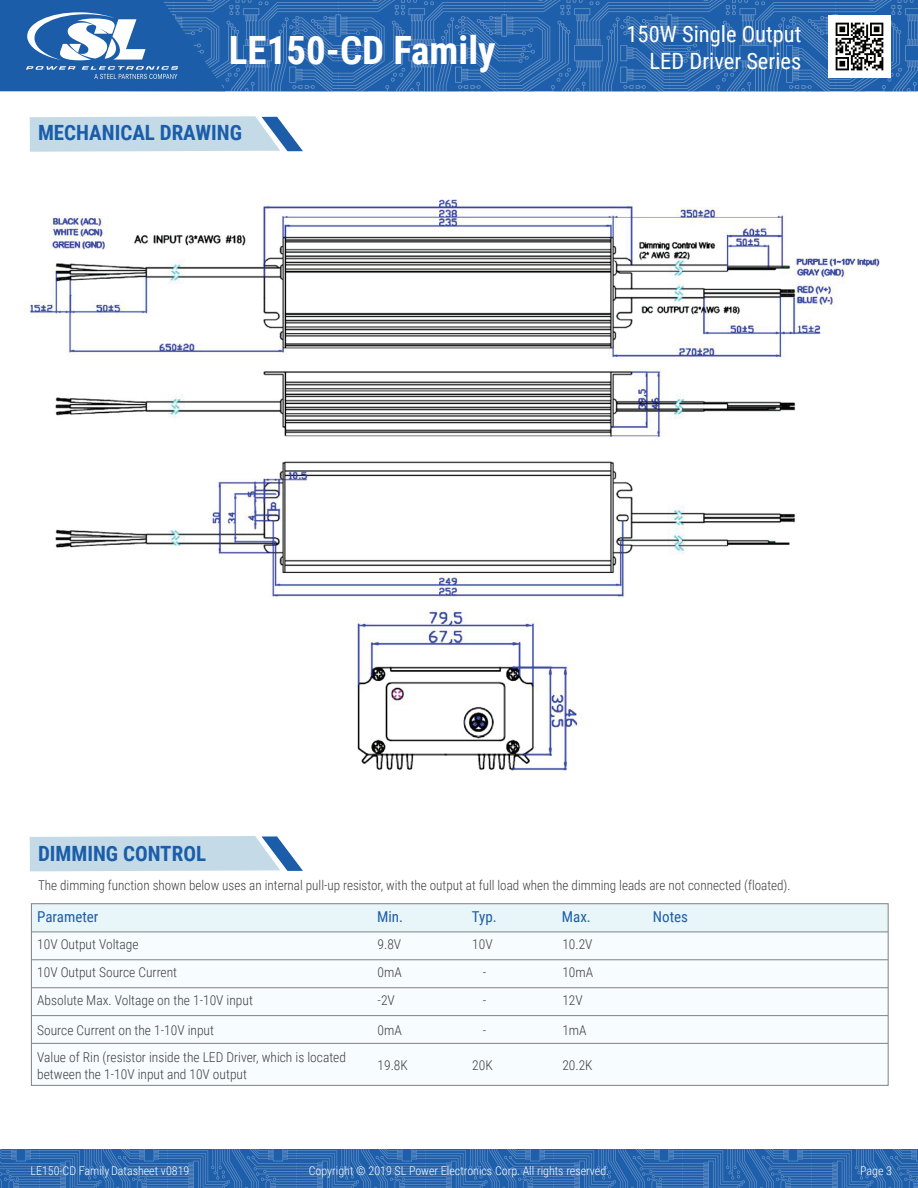
<style>
.page{position:relative;width:918px;height:1188px;background:#fff}
.page>*{position:absolute;margin:0;border:0;box-sizing:border-box;transform-origin:0 0}
.t1{font:700 39px "Roboto Condensed";color:#fff}
.t2{font:22.5px "Roboto Condensed";color:#fff}
.t3{font:700 21px "Roboto Condensed";color:#1b5da9}
.t4{font:15px "Roboto Condensed";color:#1b5da9}
.t5{font:300 13.5px/16.2px "Roboto Condensed";color:#3e3e3f}
.t6{font:300 12px "Roboto Condensed";color:#fff}
</style>
<div class="page">
<svg style="left:30px;top:836px;width:273px;height:35px"></svg>
<svg style="left:30px;top:116px;width:273px;height:36px"></svg>
<div style="left:31px;top:904px;width:857px;height:28px;background:#e9f6f9"></div>
<div style="left:31px;top:932px;width:857px;height:153px;background:#f7fcfe"></div>
<div style="left:31px;top:903px;width:858px;height:183px;border:1px solid #808285"></div>
<hr style="left:32px;top:932px;width:856px;height:1px;background:#808285">
<hr style="left:32px;top:959px;width:856px;height:1px;background:#808285">
<hr style="left:32px;top:987px;width:856px;height:1px;background:#808285">
<hr style="left:32px;top:1015px;width:856px;height:1px;background:#808285">
<hr style="left:32px;top:1043px;width:856px;height:1px;background:#808285">
<img style="left:24px;top:199px;width:856px;height:399px">
<img style="left:357px;top:610px;width:224px;height:161px">
<img style="left:0;top:0;width:918px;height:92px">
<img style="left:828px;top:15px;width:63px;height:63px">
<svg style="left:0;top:0;width:225px;height:91px"></svg>
<img style="left:0;top:1150px;width:918px;height:38px">
<h1 class="t1" style="left:229px;top:23px;width:268px">LE150-CD Family</h1>
<h3 class="t3" style="left:38px;top:118px;width:205px">MECHANICAL DRAWING</h3>
<h2 class="t2" style="left:626px;top:18px;width:176px">150W Single Output</h2>
<h2 class="t2" style="left:650px;top:45px;width:153px">LED Driver Series</h2>
<h3 class="t3" style="left:38px;top:839px;width:170px">DIMMING CONTROL</h3>
<p class="t5" style="left:38px;top:877px;width:754px">The dimming function shown below uses an internal pull-up resistor, with the output at full load when the dimming leads are not connected (floated).</p>
<p class="t4" style="left:377px;top:906px;width:27px">Min.</p>
<p class="t4" style="left:472px;top:906px;width:26px">Typ.</p>
<p class="t4" style="left:562px;top:906px;width:31px">Max.</p>
<p class="t4" style="left:653px;top:906px;width:37px">Notes</p>
<p class="t4" style="left:37px;top:906px;width:63px">Parameter</p>
<p class="t5" style="left:37px;top:936px;width:103px">10V Output Voltage</p>
<p class="t5" style="left:37px;top:963px;width:142px">10V Output Source Current</p>
<p class="t5" style="left:378px;top:936px;width:25px">9.8V</p>
<p class="t5" style="left:472px;top:936px;width:22px">10V</p>
<p class="t5" style="left:378px;top:963px;width:26px">0mA</p>
<p class="t5" style="left:483px;top:963px;width:5px">-</p>
<p class="t5" style="left:562px;top:936px;width:32px">10.2V</p>
<p class="t5" style="left:562px;top:963px;width:32px">10mA</p>
<p class="t5" style="left:37px;top:992px;width:217px">Absolute Max. Voltage on the 1-10V input</p>
<p class="t5" style="left:378px;top:992px;width:19px">-2V</p>
<p class="t5" style="left:483px;top:992px;width:5px">-</p>
<p class="t5" style="left:562px;top:992px;width:22px">12V</p>
<p class="t5" style="left:37px;top:1021px;width:178px">Source Current on the 1-10V input</p>
<p class="t5" style="left:378px;top:1021px;width:26px">0mA</p>
<p class="t5" style="left:483px;top:1021px;width:5px">-</p>
<p class="t5" style="left:562px;top:1021px;width:26px">1mA</p>
<p class="t5" style="left:37px;top:1049px;width:310px">Value of Rin (resistor inside the LED Driver, which is located between the 1-10V input and 10V output</p>
<p class="t5" style="left:378px;top:1057px;width:32px">19.8K</p>
<p class="t5" style="left:472px;top:1057px;width:22px">20K</p>
<p class="t5" style="left:562px;top:1057px;width:32px">20.2K</p>
<p class="t6" style="left:31px;top:1163px;width:160px">LE150-CD FamilyDatasheet v0819</p>
<p class="t6" style="left:309px;top:1163px;width:302px">Copyright © 2019 SL Power Electronics Corp. All rights reserved.</p>
<p class="t6" style="left:860px;top:1163px;width:33px">Page 3</p>
</div>
